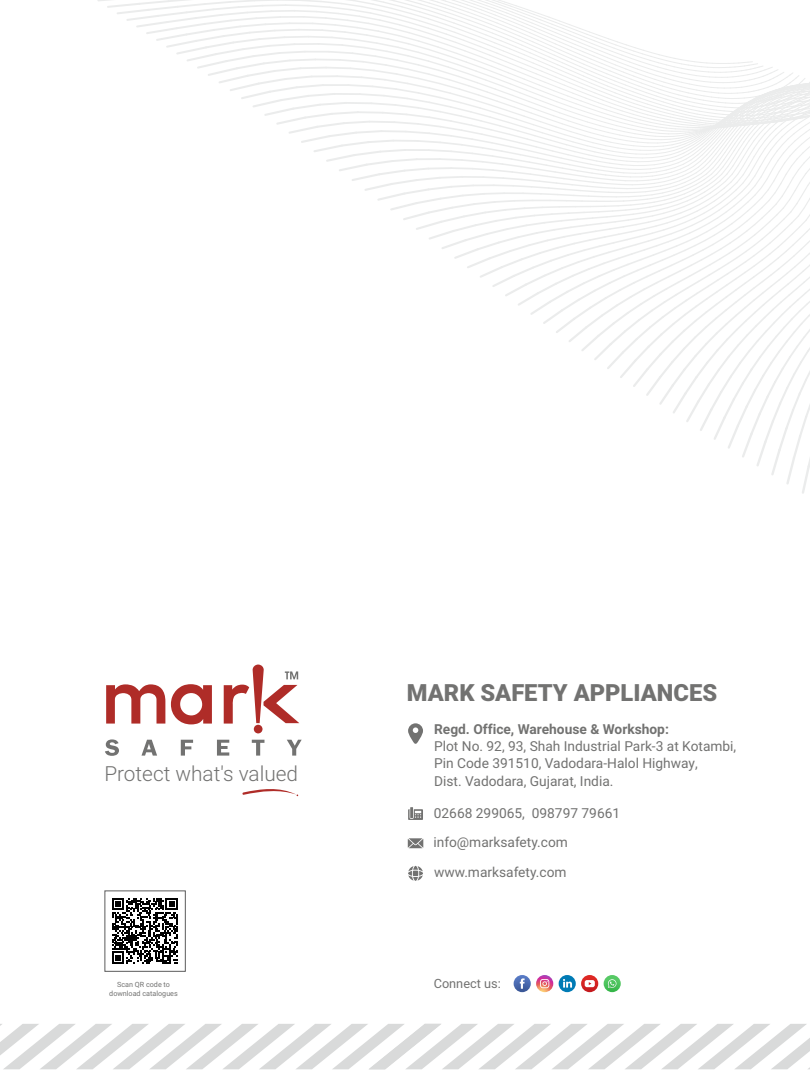
<style>
.page{position:relative;width:810px;height:1080px;background:#fff}
.page>*{position:absolute;margin:0;border:0;box-sizing:border-box;transform-origin:0 0}
.t1{font:900 23.62px "Roboto";color:#727271}
.t2{font:300 20.75px "Roboto";color:#727271}
.t3{font:13.75px/17.4px "Roboto";color:#727271}
.t4{font:700 13.75px "Roboto";color:#727271}
.t5{font:12.75px "Roboto";color:#727271}
.t6{font:7.25px/9px "Roboto";color:#727271;text-align:center}
</style>
<div class="page">
<svg style="left:97px;top:0;width:713px;height:494px"></svg>
<svg style="left:0;top:1024px;width:810px;height:45px"></svg>
<div style="left:105px;top:890px;width:81px;height:82px;border:1px solid #5b5b5b"></div>
<svg style="left:112px;top:898px;width:66px;height:66px"></svg>
<div style="left:559px;top:975px;width:17px;height:17px;background:#007bb5;border-radius:50%"></div>
<svg style="left:563px;top:979px;width:9px;height:9px"></svg>
<svg style="left:514px;top:975px;width:17px;height:17px"></svg>
<svg style="left:520px;top:978px;width:5px;height:11px"></svg>
<svg style="left:536px;top:975px;width:17px;height:17px"></svg>
<svg style="left:540px;top:979px;width:9px;height:9px"></svg>
<svg style="left:581px;top:975px;width:17px;height:17px"></svg>
<svg style="left:585px;top:980px;width:10px;height:7px"></svg>
<svg style="left:604px;top:975px;width:17px;height:17px"></svg>
<svg style="left:608px;top:979px;width:9px;height:9px"></svg>
<svg style="left:105px;top:739px;width:197px;height:17px"></svg>
<svg style="left:242px;top:789px;width:56px;height:7px"></svg>
<svg style="left:106px;top:665px;width:193px;height:59px"></svg>
<div style="left:254px;top:725px;width:9px;height:8px;background:#af2c28;border-radius:50%"></div>
<svg style="left:408px;top:866px;width:15px;height:15px"></svg>
<svg style="left:408px;top:723px;width:15px;height:21px"></svg>
<svg style="left:408px;top:807px;width:15px;height:13px"></svg>
<svg style="left:408px;top:838px;width:15px;height:10px"></svg>
<h2 class="t2" style="left:104px;top:766px;width:195px">Protect what's valued</h2>
<h1 class="t1" style="left:407px;top:684px;width:312px">MARK SAFETY APPLIANCES</h1>
<p class="t4" style="left:434px;top:723px;width:236px">Regd. Office, Warehouse &amp; Workshop:</p>
<p class="t3" style="left:434px;top:739px;width:304px">Plot No. 92, 93, Shah Industrial Park-3 at Kotambi,<br>Pin Code 391510, Vadodara-Halol Highway,<br>Dist. Vadodara, Gujarat, India.</p>
<p class="t3" style="left:434px;top:805px;width:188px">02668 299065, 098797 79661</p>
<p class="t3" style="left:433px;top:828px;width:136px;line-height:30.1px">info@marksafety.com www.marksafety.com</p>
<p class="t6" style="left:109px;top:981px;width:70px">Scan QR code to download catalogues</p>
<p class="t5" style="left:434px;top:979px;width:69px">Connect us:</p>
</div>
